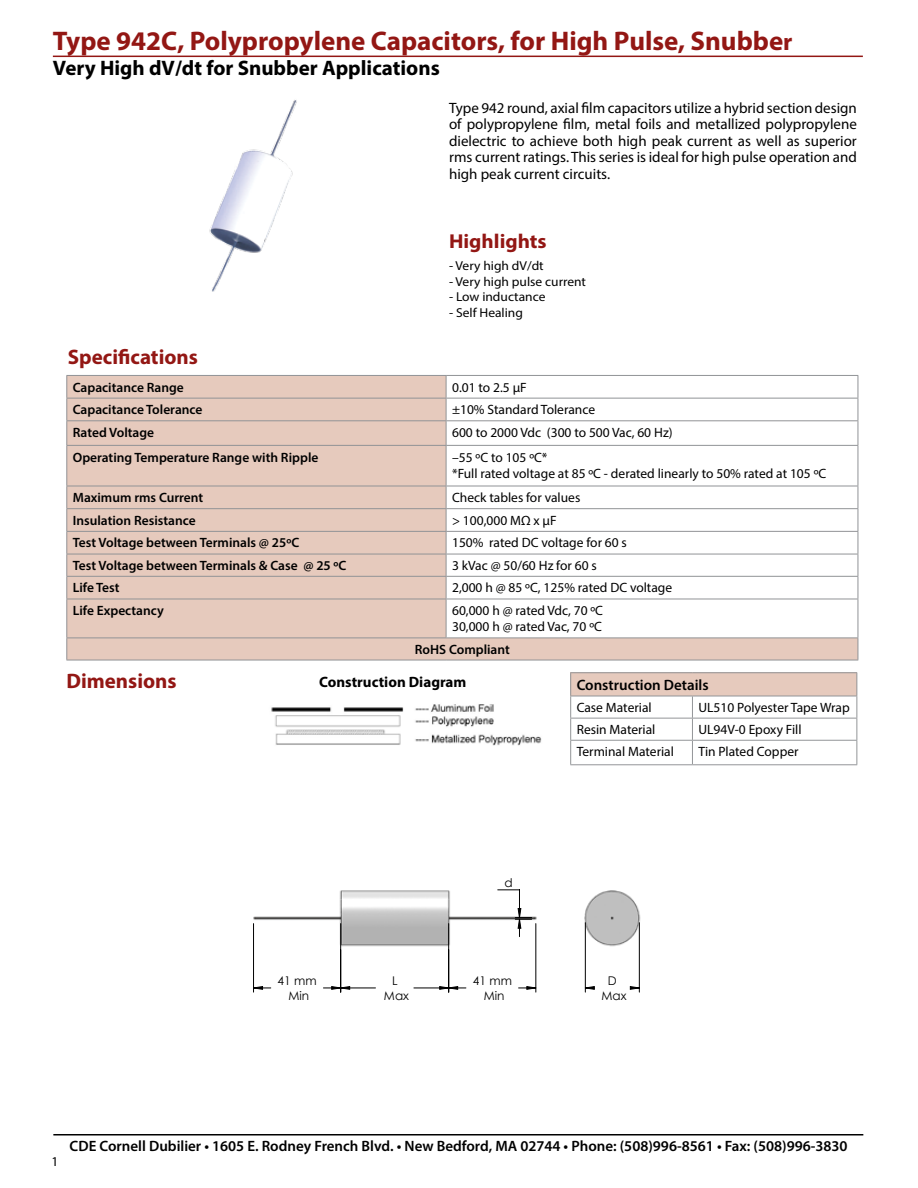
<style>
.page{position:relative;width:918px;height:1188px;background:#fff}
.page>*{position:absolute;margin:0;border:0;box-sizing:border-box;transform-origin:0 0}
.t1{font:700 27px "Myriad Pro";color:#931714}
.t2{font:700 21px "Myriad Pro";color:#000}
.t3{font:700 21px "Myriad Pro";color:#931714}
.t4{font:700 20.1px "Myriad Pro";color:#931714;scale:1.04 1}
.t5{font:15px/16.5px "Myriad Pro";color:#000;text-align:justify}
.t6{font:600 15px "Myriad Pro";color:#000}
.t7{font:700 15px "Myriad Pro";color:#000}
.t8{font:13.5px/16.2px "Myriad Pro";color:#000}
.t9{font:600 13.5px "Myriad Pro";color:#000}
.t10{font:12.9px "Myriad Pro";color:#000;scale:1.04 1}
.t11{font:12px/14.2px "Century Gothic";color:#000;text-align:center}
.s1{font-size:24.45px}
</style>
<div class="page">
<hr style="left:53px;top:56px;width:810px;height:1px;background:#931714">
<svg style="left:67px;top:376px;width:791px;height:284px;fill:#e6cabd"></svg>
<hr style="left:66px;top:375px;width:380px;height:1px;background:#919396">
<hr style="left:446px;top:375px;width:412px;height:1px;background:#919396">
<hr style="left:66px;top:398px;width:380px;height:1px;background:#919396">
<hr style="left:446px;top:398px;width:412px;height:1px;background:#919396">
<hr style="left:66px;top:420px;width:380px;height:1px;background:#919396">
<svg style="left:66px;top:376px;width:1px;height:69px"></svg>
<hr style="left:446px;top:420px;width:412px;height:1px;background:#919396">
<svg style="left:446px;top:376px;width:1px;height:69px"></svg>
<svg style="left:858px;top:376px;width:1px;height:69px"></svg>
<hr style="left:66px;top:445px;width:380px;height:1px;background:#919396">
<hr style="left:66px;top:446px;width:1px;height:40px;background:#919396">
<hr style="left:446px;top:445px;width:412px;height:1px;background:#919396">
<hr style="left:446px;top:446px;width:1px;height:40px;background:#919396">
<hr style="left:858px;top:446px;width:1px;height:40px;background:#919396">
<hr style="left:66px;top:486px;width:380px;height:1px;background:#919396">
<hr style="left:446px;top:486px;width:412px;height:1px;background:#919396">
<hr style="left:66px;top:508px;width:380px;height:1px;background:#919396">
<hr style="left:446px;top:508px;width:412px;height:1px;background:#919396">
<hr style="left:66px;top:531px;width:380px;height:1px;background:#919396">
<hr style="left:446px;top:531px;width:412px;height:1px;background:#919396">
<hr style="left:66px;top:554px;width:380px;height:1px;background:#919396">
<hr style="left:446px;top:554px;width:412px;height:1px;background:#919396">
<hr style="left:66px;top:576px;width:380px;height:1px;background:#919396">
<svg style="left:66px;top:486px;width:1px;height:113px"></svg>
<hr style="left:446px;top:576px;width:412px;height:1px;background:#919396">
<svg style="left:446px;top:486px;width:1px;height:113px"></svg>
<svg style="left:858px;top:486px;width:1px;height:113px"></svg>
<hr style="left:66px;top:599px;width:380px;height:1px;background:#919396">
<hr style="left:66px;top:599px;width:1px;height:39px;background:#919396">
<hr style="left:446px;top:599px;width:412px;height:1px;background:#919396">
<hr style="left:446px;top:599px;width:1px;height:39px;background:#919396">
<hr style="left:858px;top:599px;width:1px;height:39px;background:#919396">
<hr style="left:66px;top:638px;width:380px;height:1px;background:#919396">
<svg style="left:66px;top:638px;width:1px;height:22px"></svg>
<hr style="left:446px;top:638px;width:412px;height:1px;background:#919396">
<svg style="left:858px;top:638px;width:1px;height:22px"></svg>
<hr style="left:66px;top:660px;width:380px;height:1px;background:#919396">
<hr style="left:446px;top:660px;width:412px;height:1px;background:#919396">
<hr style="left:53px;top:1134px;width:810px;height:2px;background:#000">
<div style="left:571px;top:673px;width:286px;height:23px;background:#e6cabd"></div>
<hr style="left:570px;top:718px;width:122px;height:1px;background:#939598">
<hr style="left:692px;top:718px;width:165px;height:1px;background:#939598">
<hr style="left:570px;top:740px;width:122px;height:1px;background:#939598">
<hr style="left:692px;top:740px;width:165px;height:1px;background:#939598">
<svg style="left:692px;top:697px;width:1px;height:67px"></svg>
<hr style="left:570px;top:764px;width:122px;height:1px;background:#939598">
<hr style="left:692px;top:764px;width:165px;height:1px;background:#939598">
<hr style="left:570px;top:672px;width:122px;height:1px;background:#939598">
<svg style="left:570px;top:673px;width:1px;height:91px"></svg>
<hr style="left:692px;top:672px;width:165px;height:1px;background:#939598">
<svg style="left:856px;top:673px;width:1px;height:91px"></svg>
<hr style="left:570px;top:696px;width:122px;height:1px;background:#939598">
<hr style="left:692px;top:696px;width:165px;height:1px;background:#939598">
<img style="left:209px;top:100px;width:88px;height:192px">
<img style="left:271px;top:704px;width:271px;height:42px">
<hr style="left:448px;top:924px;width:1px;height:68px;background:#000">
<hr style="left:535px;top:924px;width:1px;height:68px;background:#000">
<hr style="left:253px;top:924px;width:1px;height:68px;background:#000">
<hr style="left:340px;top:924px;width:1px;height:68px;background:#000">
<hr style="left:585px;top:923px;width:1px;height:69px;background:#000">
<hr style="left:639px;top:923px;width:1px;height:69px;background:#000">
<svg style="left:253px;top:889px;width:387px;height:101px"></svg>
<h1 class="t1" style="left:53px;top:24px;width:741px">Type 942C, Polypropylene Capacitors, for High Pulse, Snubbe<span class="s1">r</span></h1>
<h2 class="t2" style="left:53px;top:55px;width:388px">Very High dV/dt for Snubber Applications</h2>
<p class="t5" style="left:449px;top:99px;width:409px">Type 942 round, axial film capacitors utilize a hybrid section design of polypropylene film, metal foils and metallized polypropylene dielectric to achieve both high peak current as well as superior rms current ratings. This series is ideal for high pulse operation and high peak current circuits.</p>
<h3 class="t4" style="left:449px;top:228px;width:95px">Highlights</h3>
<p class="t10" style="left:449px;top:258px;width:93px">- Very high dV/dt</p>
<p class="t10" style="left:449px;top:273px;width:133px">- Very high pulse current</p>
<p class="t10" style="left:449px;top:289px;width:94px">- Low inductance</p>
<p class="t10" style="left:449px;top:305px;width:73px">- Self Healing</p>
<h2 class="t3" style="left:68px;top:343px;width:132px">Specifications</h2>
<p class="t9" style="left:73px;top:378px;width:113px">Capacitance Range</p>
<p class="t8" style="left:452px;top:379px;width:76px">0.01 to 2.5 µF</p>
<p class="t9" style="left:73px;top:401px;width:131px">Capacitance Tolerance</p>
<p class="t8" style="left:452px;top:401px;width:145px">±10% Standard Tolerance</p>
<p class="t9" style="left:73px;top:424px;width:83px">Rated Voltage</p>
<p class="t8" style="left:452px;top:424px;width:222px">600 to 2000 Vdc (300 to 500 Vac, 60 Hz)</p>
<p class="t9" style="left:73px;top:448px;width:247px">Operating Temperature Range with Ripple</p>
<p class="t8" style="left:452px;top:449px;width:376px">–55 ºC to 105 ºC*<br>*Full rated voltage at 85 ºC - derated linearly to 50% rated at 105 ºC</p>
<p class="t9" style="left:73px;top:489px;width:132px">Maximum rms Current</p>
<p class="t8" style="left:452px;top:489px;width:130px">Check tables for values</p>
<p class="t9" style="left:73px;top:512px;width:124px">Insulation Resistance</p>
<p class="t8" style="left:452px;top:512px;width:106px">&gt; 100,000 MΩ x µF</p>
<p class="t9" style="left:73px;top:534px;width:228px">Test Voltage between Terminals @ 25ºC</p>
<p class="t8" style="left:452px;top:535px;width:176px">150% rated DC voltage for 60 s</p>
<p class="t9" style="left:73px;top:557px;width:275px">Test Voltage between Terminals &amp; Case @ 25 ºC</p>
<p class="t8" style="left:452px;top:557px;width:146px">3 kVac @ 50/60 Hz for 60 s</p>
<p class="t9" style="left:73px;top:579px;width:48px">Life Test</p>
<p class="t8" style="left:452px;top:580px;width:222px">2,000 h @ 85 ºC, 125% rated DC voltage</p>
<p class="t9" style="left:73px;top:602px;width:93px">Life Expectancy</p>
<p class="t8" style="left:452px;top:602px;width:152px">60,000 h @ rated Vdc, 70 ºC<br>30,000 h @ rated Vac, 70 ºC</p>
<p class="t9" style="left:415px;top:641px;width:97px">RoHS Compliant</p>
<h2 class="t3" style="left:66px;top:667px;width:112px">Dimensions</h2>
<p class="t7" style="left:319px;top:672px;width:149px">Construction Diagram</p>
<p class="t6" style="left:577px;top:675px;width:134px">Construction Details</p>
<p class="t8" style="left:577px;top:699px;width:77px">Case Material</p>
<p class="t8" style="left:698px;top:699px;width:153px">UL510 Polyester Tape Wrap</p>
<p class="t8" style="left:577px;top:721px;width:80px">Resin Material</p>
<p class="t8" style="left:698px;top:721px;width:105px">UL94V-0 Epoxy Fill</p>
<p class="t8" style="left:577px;top:744px;width:99px">Terminal Material</p>
<p class="t8" style="left:698px;top:744px;width:102px">Tin Plated Copper</p>
<p class="t11" style="left:278px;top:974px;width:41px">41 mm<br>Min</p>
<p class="t11" style="left:505px;top:875px;width:10px">d</p>
<p class="t11" style="left:384px;top:974px;width:26px">L<br>Max</p>
<p class="t11" style="left:473px;top:974px;width:41px">41 mm<br>Min</p>
<p class="t11" style="left:602px;top:974px;width:26px">D<br>Max</p>
<p class="t8" style="left:52px;top:1153px;width:8px">1</p>
<p class="t6" style="left:70px;top:1136px;width:780px">CDE Cornell Dubilier • 1605 E. Rodney French Blvd. • New Bedford, MA 02744 • Phone: (508)996-8561 • Fax: (508)996-3830</p>
</div>
